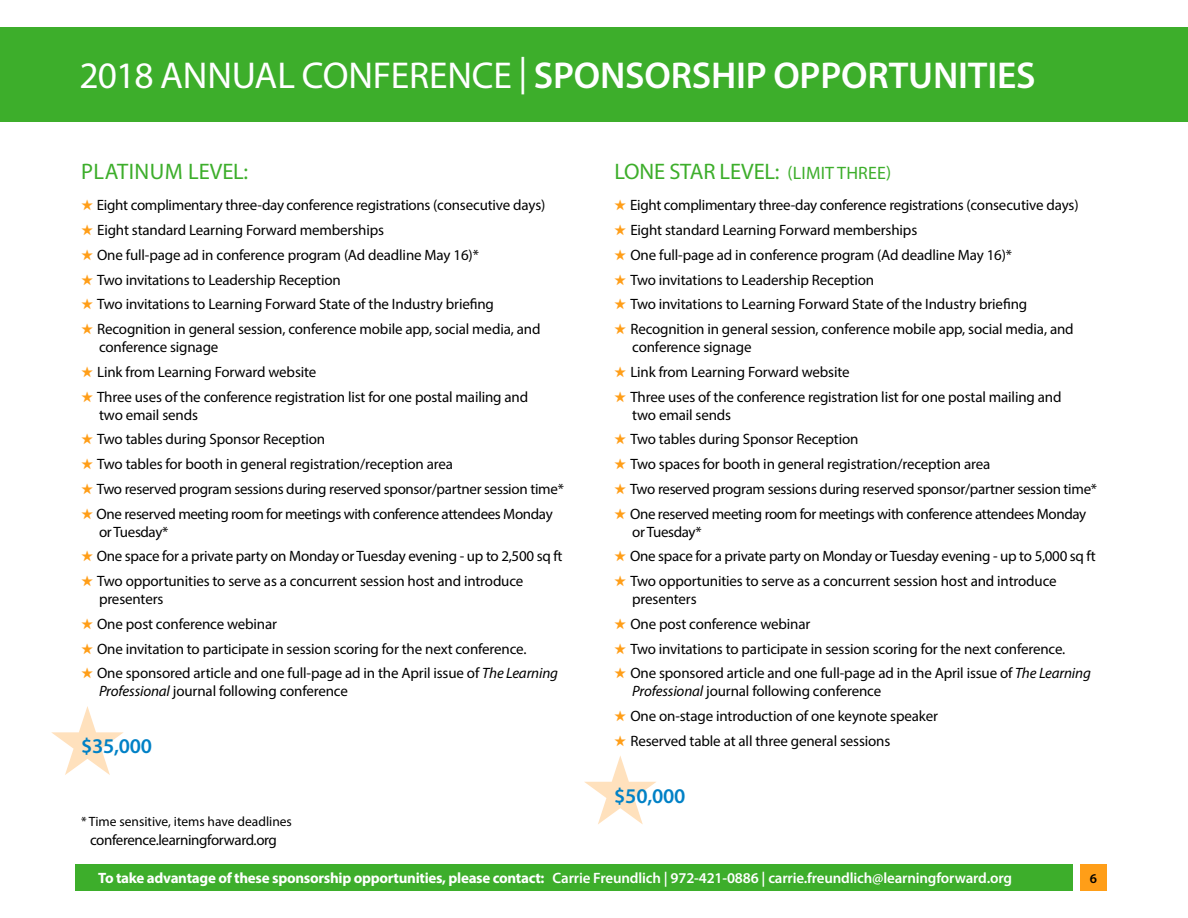
<style>
.page{position:relative;width:1188px;height:918px;background:#fff}
.page>*{position:absolute;margin:0;border:0;box-sizing:border-box;transform-origin:0 0}
.t1{font:600 37.5px "Myriad Pro";letter-spacing:-.005em;color:#fff}
.t2{font:22.5px "Myriad Pro";letter-spacing:-.005em;color:#3dae2b}
.t3{font:22.5px "Myriad Pro";letter-spacing:.02em;color:#3dae2b}
.t4{font:600 21px "Myriad Pro";letter-spacing:-.01em;color:#0081c6}
.t5{font:15px/18px "Myriad Pro";letter-spacing:-.01em;color:#000}
.t6{font:600 15px "Myriad Pro";letter-spacing:-.01em;color:#fff}
.t7{font:13.5px "Myriad Pro";color:#000}
.t8{font:600 13.5px "Myriad Pro";color:#000}
.s1{font-weight:400}
.s2{color:#ff9e18}
.s3{font-style:italic}
.s4{font-size:18px}
.s5{font-weight:700}
</style>
<div class="page">
<div style="left:0;top:27px;width:1188px;height:95px;background:#3dae2b"></div>
<div style="left:1080px;top:864px;width:27px;height:27px;background:#ff9e18"></div>
<div style="left:75px;top:864px;width:997px;height:27px;background:#3dae2b"></div>
<h1 class="t1" style="left:80px;top:52px;width:958px"><span class="s1">2018 ANNUAL CONFERENCE |</span> SPONSORSHIP OPPORTUNITIES</h1>
<h2 class="t3" style="left:81px;top:157px;width:169px">PLATINUM LEVEL:</h2>
<p class="t5" style="left:81px;top:196px;width:466px"><span class="s2">★</span> Eight complimentary three-day conference registrations (consecutive days)</p>
<p class="t5" style="left:81px;top:221px;width:305px"><span class="s2">★</span> Eight standard Learning Forward memberships</p>
<p class="t5" style="left:81px;top:246px;width:399px"><span class="s2">★</span> One full-page ad in conference program (Ad deadline May 16)*</p>
<p class="t5" style="left:81px;top:270px;width:261px"><span class="s2">★</span> Two invitations to Leadership Reception</p>
<p class="t5" style="left:81px;top:295px;width:415px"><span class="s2">★</span> Two invitations to Learning Forward State of the Industry briefing</p>
<p class="t5" style="left:99px;top:320px;width:443px;text-indent:-18px"><span class="s2">★</span> Recognition in general session, conference mobile app, social media, and conference signage</p>
<p class="t5" style="left:81px;top:363px;width:237px"><span class="s2">★</span> Link from Learning Forward website</p>
<p class="t5" style="left:99px;top:387px;width:431px;text-indent:-18px"><span class="s2">★</span> Three uses of the conference registration list for one postal mailing and two email sends</p>
<p class="t5" style="left:81px;top:430px;width:246px"><span class="s2">★</span> Two tables during Sponsor Reception</p>
<p class="t5" style="left:81px;top:455px;width:374px"><span class="s2">★</span> Two tables for booth in general registration/reception area</p>
<p class="t5" style="left:81px;top:480px;width:484px"><span class="s2">★</span> Two reserved program sessions during reserved sponsor/partner session time*</p>
<p class="t5" style="left:99px;top:504px;width:455px;text-indent:-18px"><span class="s2">★</span> One reserved meeting room for meetings with conference attendees Monday or Tuesday*</p>
<p class="t5" style="left:81px;top:547px;width:483px"><span class="s2">★</span> One space for a private party on Monday or Tuesday evening - up to 2,500 sq ft</p>
<p class="t5" style="left:99px;top:572px;width:426px;text-indent:-18px"><span class="s2">★</span> Two opportunities to serve as a concurrent session host and introduce presenters</p>
<p class="t5" style="left:81px;top:615px;width:198px"><span class="s2">★</span> One post conference webinar</p>
<p class="t5" style="left:81px;top:639px;width:447px"><span class="s2">★</span> One invitation to participate in session scoring for the next conference.</p>
<p class="t5" style="left:99px;top:664px;width:461px;text-indent:-18px"><span class="s2">★</span> One sponsored article and one full-page ad in the April issue of <span class="s3">The Learning<br>Professional</span> journal following conference</p>
<h3 class="t4" style="left:81px;top:733px;width:73px">$35,000</h3>
<h2 class="t2" style="left:614px;top:157px;width:278px">LONE STAR LEVEL: <span class="s4">(LIMIT THREE)</span></h2>
<p class="t5" style="left:614px;top:196px;width:466px"><span class="s2">★</span> Eight complimentary three-day conference registrations (consecutive days)</p>
<p class="t5" style="left:614px;top:221px;width:305px"><span class="s2">★</span> Eight standard Learning Forward memberships</p>
<p class="t5" style="left:614px;top:246px;width:399px"><span class="s2">★</span> One full-page ad in conference program (Ad deadline May 16)*</p>
<p class="t5" style="left:614px;top:270px;width:261px"><span class="s2">★</span> Two invitations to Leadership Reception</p>
<p class="t5" style="left:614px;top:295px;width:415px"><span class="s2">★</span> Two invitations to Learning Forward State of the Industry briefing</p>
<p class="t5" style="left:632px;top:320px;width:443px;text-indent:-18px"><span class="s2">★</span> Recognition in general session, conference mobile app, social media, and conference signage</p>
<p class="t5" style="left:614px;top:363px;width:237px"><span class="s2">★</span> Link from Learning Forward website</p>
<p class="t5" style="left:632px;top:387px;width:431px;text-indent:-18px"><span class="s2">★</span> Three uses of the conference registration list for one postal mailing and two email sends</p>
<p class="t5" style="left:614px;top:430px;width:246px"><span class="s2">★</span> Two tables during Sponsor Reception</p>
<p class="t5" style="left:614px;top:455px;width:378px"><span class="s2">★</span> Two spaces for booth in general registration/reception area</p>
<p class="t5" style="left:614px;top:480px;width:484px"><span class="s2">★</span> Two reserved program sessions during reserved sponsor/partner session time*</p>
<p class="t5" style="left:632px;top:504px;width:456px;text-indent:-18px"><span class="s2">★</span> One reserved meeting room for meetings with conference attendees Monday or Tuesday*</p>
<p class="t5" style="left:614px;top:547px;width:483px"><span class="s2">★</span> One space for a private party on Monday or Tuesday evening - up to 5,000 sq ft</p>
<p class="t5" style="left:632px;top:572px;width:426px;text-indent:-18px"><span class="s2">★</span> Two opportunities to serve as a concurrent session host and introduce presenters</p>
<p class="t5" style="left:614px;top:615px;width:198px"><span class="s2">★</span> One post conference webinar</p>
<p class="t5" style="left:614px;top:639px;width:453px"><span class="s2">★</span> Two invitations to participate in session scoring for the next conference.</p>
<p class="t5" style="left:632px;top:664px;width:460px;text-indent:-18px"><span class="s2">★</span> One sponsored article and one full-page ad in the April issue of <span class="s3">The Learning<br>Professional</span> journal following conference</p>
<p class="t5" style="left:614px;top:707px;width:325px"><span class="s2">★</span> One on-stage introduction of one keynote speaker</p>
<p class="t5" style="left:614px;top:732px;width:278px"><span class="s2">★</span> Reserved table at all three general sessions</p>
<h3 class="t4" style="left:614px;top:782px;width:73px">$50,000</h3>
<p class="t7" style="left:81px;top:813px;width:212px">* Time sensitive, items have deadlines</p>
<p class="t5" style="left:90px;top:831px;width:189px">conference.learningforward.org</p>
<p class="t6" style="left:98px;top:869px;width:915px"><span class="s5">To take advantage of these sponsorship opportunities, please contact:</span> Carrie Freundlich | 972-421-0886 | carrie.freundlich@learningforward.org</p>
<p class="t8" style="left:1090px;top:869px;width:9px">6</p>
</div>
